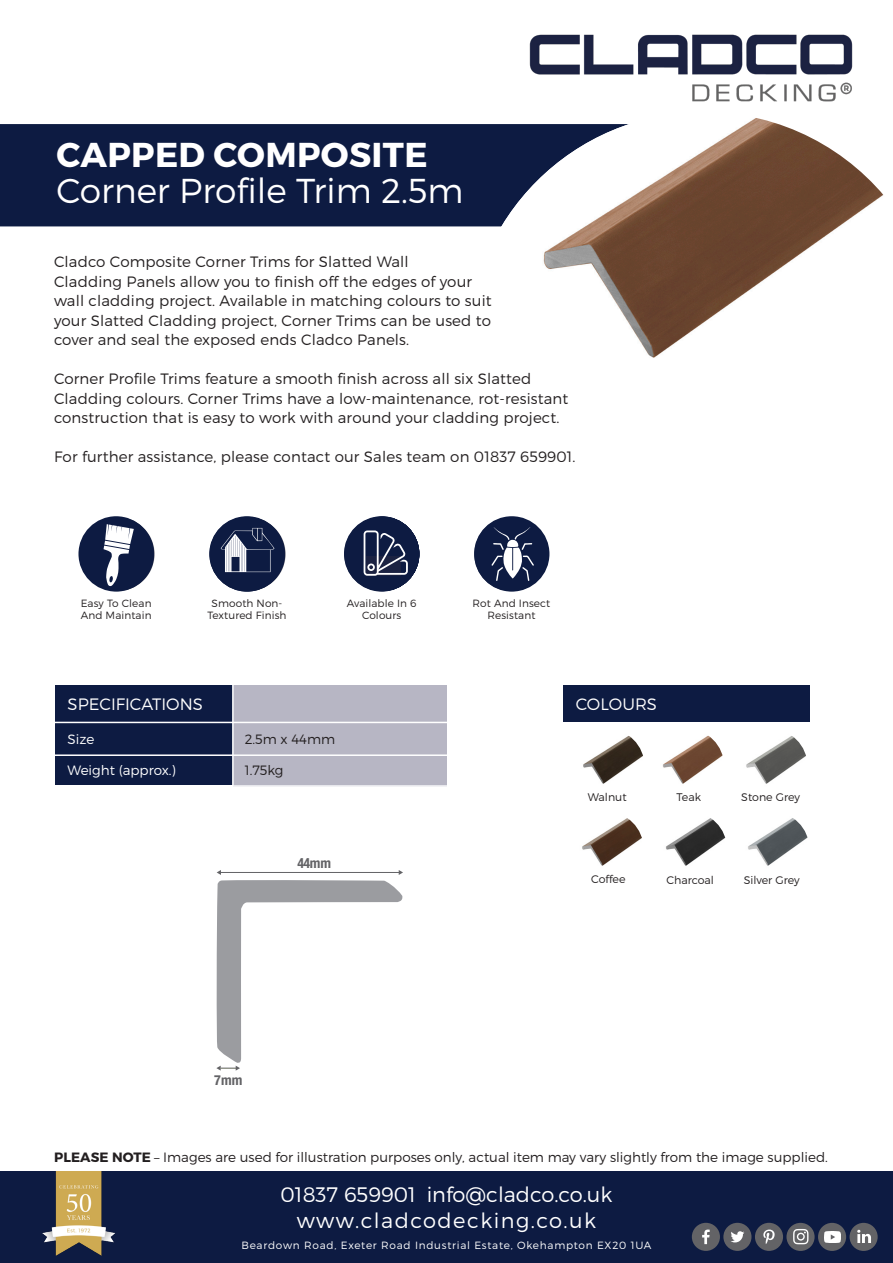
<style>
.page{position:relative;width:893px;height:1263px;background:#fff}
.page>*{position:absolute;margin:0;border:0;box-sizing:border-box;transform-origin:0 0}
.t1{font:300 34.5px/36px "Montserrat";color:#fff}
.t2{font:300 21px "Montserrat";color:#fff}
.t3{font:300 21px "Montserrat";letter-spacing:.07em;color:#fff}
.t4{font:300 16.5px "Montserrat";color:#fff}
.t5{font:300 15px/19.5px "Montserrat";letter-spacing:.01em;color:#231f20}
.t6{font:700 condensed 14.1px "Helvetica Neue";color:#636366}
.t7{font:300 13.5px "Montserrat";color:#231f20}
.t8{font:300 13.5px "Montserrat";color:#fff}
.t9{font:300 10.95px "Montserrat";color:#231f20}
.t10{font:300 10.5px/12px "Montserrat";letter-spacing:.01em;color:#231f20;text-align:center}
.t11{font:300 10.5px "Montserrat";letter-spacing:.07em;color:#fff}
.s1{font-weight:700}
</style>
<div class="page">
<div style="left:0;top:124px;width:468px;height:102px;background:#0d1b42"></div>
<div style="left:55px;top:685px;width:271px;height:100px;background:#0d1b42"></div>
<div style="left:233px;top:685px;width:213px;height:102px;background:#b7b6c4"></div>
<hr style="left:232px;top:684px;width:2px;height:102px;background:#fff">
<hr style="left:41px;top:754px;width:508px;height:2px;background:#fff">
<hr style="left:0;top:785px;width:486px;height:2px;background:#fff">
<hr style="left:41px;top:722px;width:501px;height:1px;background:#fff">
<img style="left:529px;top:34px;width:324px;height:68px">
<img style="left:468px;top:118px;width:416px;height:240px">
<div style="left:0;top:1171px;width:893px;height:92px;background:#0d1b42"></div>
<div style="left:692px;top:1223px;width:28px;height:28px;background:#636366;border-radius:50%"></div>
<svg style="left:702px;top:1229px;width:8px;height:15px"></svg>
<div style="left:723px;top:1223px;width:28px;height:28px;background:#636366;border-radius:50%"></div>
<svg style="left:731px;top:1231px;width:13px;height:11px"></svg>
<div style="left:755px;top:1223px;width:28px;height:28px;background:#636366;border-radius:50%"></div>
<svg style="left:763px;top:1229px;width:12px;height:15px"></svg>
<div style="left:786px;top:1223px;width:29px;height:28px;background:#636366;border-radius:50%"></div>
<svg style="left:793px;top:1229px;width:15px;height:15px"></svg>
<div style="left:818px;top:1223px;width:28px;height:28px;background:#636366;border-radius:50%"></div>
<img style="left:825px;top:1231px;width:15px;height:11px">
<div style="left:849px;top:1223px;width:29px;height:28px;background:#636366;border-radius:50%"></div>
<svg style="left:857px;top:1230px;width:14px;height:13px"></svg>
<img style="left:42px;top:1171px;width:73px;height:85px">
<div style="left:563px;top:685px;width:247px;height:36px;background:#0d1b42"></div>
<img style="left:583px;top:736px;width:60px;height:48px">
<img style="left:662px;top:735px;width:61px;height:49px">
<img style="left:582px;top:818px;width:60px;height:48px">
<img style="left:746px;top:736px;width:60px;height:48px">
<img style="left:666px;top:818px;width:60px;height:48px">
<img style="left:748px;top:818px;width:60px;height:48px">
<img style="left:209px;top:516px;width:77px;height:76px">
<img style="left:474px;top:516px;width:76px;height:75px">
<svg style="left:78px;top:516px;width:76px;height:76px"></svg>
<div style="left:209px;top:517px;width:76px;height:75px;background:#0d1b42;border-radius:50%"></div>
<svg style="left:221px;top:528px;width:53px;height:44px"></svg>
<svg style="left:346px;top:516px;width:73px;height:75px"></svg>
<div style="left:474px;top:516px;width:75px;height:76px;background:#0d1b42;border-radius:50%"></div>
<svg style="left:491px;top:527px;width:43px;height:54px"></svg>
<svg style="left:216px;top:870px;width:187px;height:201px"></svg>
<p class="t1" style="left:56px;top:136px;width:409px"><span class="s1">CAPPED COMPOSITE<br></span>Corner Profile Trim 2.5m</p>
<p class="t5" style="left:54px;top:252px;width:439px">Cladco Composite Corner Trims for Slatted Wall<br>Cladding Panels allow you to finish off the edges of your wall cladding project. Available in matching colours to suit your Slatted Cladding project, Corner Trims can be used to cover and seal the exposed ends Cladco Panels.</p>
<p class="t5" style="left:54px;top:369px;width:516px">Corner Profile Trims feature a smooth finish across all six Slatted<br>Cladding colours. Corner Trims have a low-maintenance, rot-resistant construction that is easy to work with around your cladding project.</p>
<p class="t5" style="left:54px;top:447px;width:523px">For further assistance, please contact our Sales team on 01837 659901.</p>
<p class="t10" style="left:81px;top:597px;width:72px;text-align:left">Easy To Clean<br>And Maintain</p>
<p class="t10" style="left:347px;top:597px;width:71px">Available In 6<br>Colours</p>
<p class="t10" style="left:473px;top:597px;width:79px">Rot And Insect<br>Resistant</p>
<p class="t10" style="left:207px;top:597px;width:81px">Smooth Non-<br>Textured Finish</p>
<p class="t4" style="left:68px;top:694px;width:137px">SPECIFICATIONS</p>
<p class="t8" style="left:68px;top:731px;width:28px">Size</p>
<p class="t8" style="left:68px;top:762px;width:110px">Weight (approx.)</p>
<p class="t7" style="left:245px;top:731px;width:92px">2.5m x 44mm</p>
<p class="t7" style="left:245px;top:762px;width:40px">1.75kg</p>
<p class="t6" style="left:297px;top:851px;width:35px">44mm</p>
<p class="t4" style="left:576px;top:694px;width:83px">COLOURS</p>
<p class="t9" style="left:588px;top:790px;width:40px">Walnut</p>
<p class="t9" style="left:741px;top:790px;width:60px">Stone Grey</p>
<p class="t9" style="left:677px;top:790px;width:26px">Teak</p>
<p class="t9" style="left:591px;top:873px;width:36px">Coffee</p>
<p class="t9" style="left:744px;top:873px;width:57px">Silver Grey</p>
<p class="t9" style="left:666px;top:873px;width:49px">Charcoal</p>
<p class="t6" style="left:214px;top:1069px;width:30px">7mm</p>
<p class="t7" style="left:54px;top:1149px;width:775px"><span class="s1">PLEASE NOTE</span> – Images are used for illustration purposes only, actual item may vary slightly from the image supplied.</p>
<p class="t2" style="left:281px;top:1182px;width:333px">01837 659901 info@cladco.co.uk</p>
<p class="t11" style="left:241px;top:1239px;width:411px">Beardown Road, Exeter Road Industrial Estate, Okehampton EX20 1UA</p>
<p class="t3" style="left:297px;top:1208px;width:301px">www.cladcodecking.co.uk</p>
</div>
